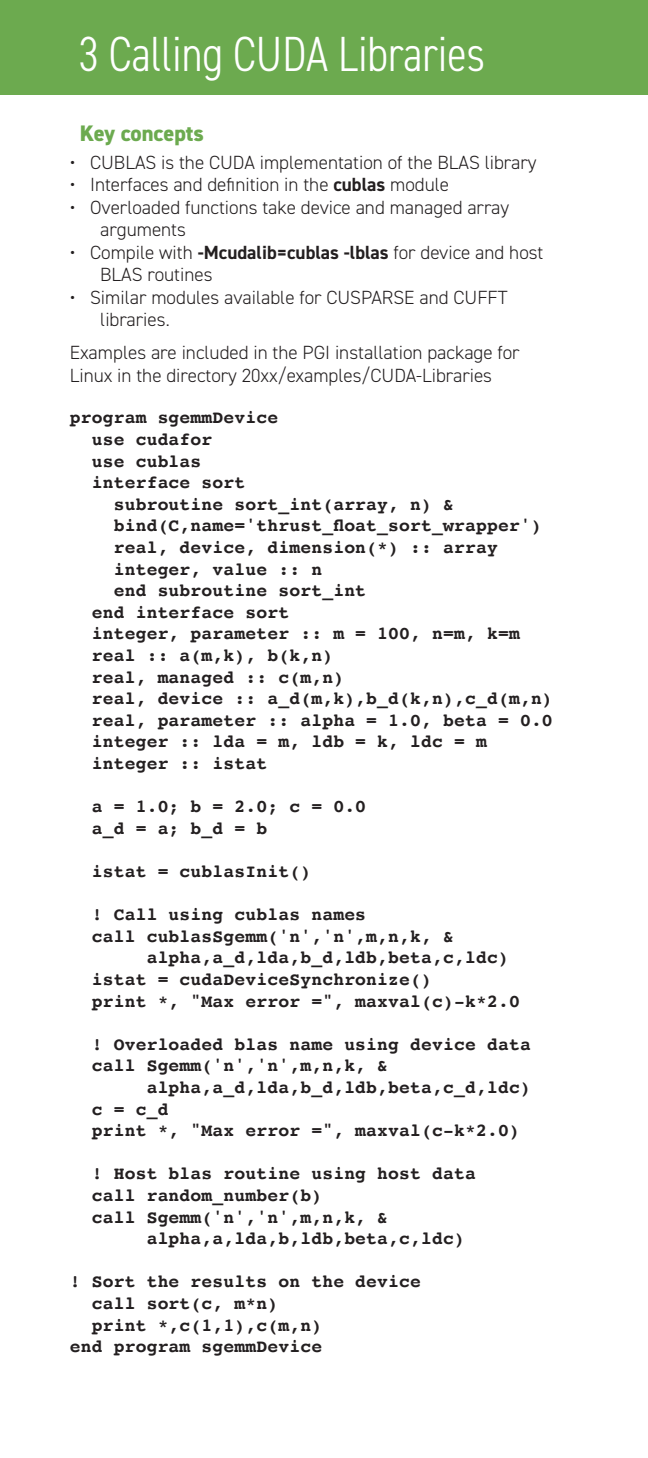
<style>
.page{position:relative;width:648px;height:1458px;background:#fff}
.page>*{position:absolute;margin:0;border:0;box-sizing:border-box;transform-origin:0 0}
.Titles{font:300 condensed 49.5px "DIN2014";color:#fff}
.Clauses{font:800 22.5px "DIN2014";color:#6caa4f}
.Bullet_List{font:300 19.12px/22.5px "DIN2014";color:#231f20}
.Titles-2{font:700 18px "Courier";letter-spacing:.01em;color:#231f20}
.Example_listing{font:700 18px "Courier";letter-spacing:.01em;color:#231f20}
.s1{font-weight:700}
</style>
<div class="page">
<div style="left:0;top:0;width:648px;height:95px;background:#6caa4f"></div>
<p class="Titles" style="left:79px;top:23px;width:407px">3 Calling CUDA Libraries</p>
<p class="Clauses" style="left:80px;top:119px;width:126px">Key concepts</p>
<p class="Bullet_List" style="left:70px;top:151px;width:468px">• CUBLAS is the CUDA implementation of the BLAS library</p>
<p class="Bullet_List" style="left:70px;top:174px;width:381px">• Interfaces and definition in the <span class="s1">cublas</span> module</p>
<p class="Bullet_List" style="left:100px;top:196px;width:410px;text-indent:-30px">• Overloaded functions take device and managed array arguments</p>
<p class="Bullet_List" style="left:100px;top:241px;width:445px;text-indent:-30px">• Compile with <span class="s1">-Mcudalib=cublas -lblas</span> for device and host<br>BLAS routines</p>
<p class="Bullet_List" style="left:100px;top:286px;width:409px;text-indent:-30px">• Similar modules available for CUSPARSE and CUFFT libraries.</p>
<p class="Bullet_List" style="left:70px;top:341px;width:451px">Examples are included in the PGI installation package for<br>Linux in the directory 20xx/examples/CUDA-Libraries</p>
<p class="Example_listing" style="left:70px;top:403px;width:210px">program sgemmDevice</p>
<p class="Titles-2" style="left:92px;top:425px;width:122px">use cudafor</p>
<p class="Titles-2" style="left:92px;top:447px;width:111px">use cublas</p>
<p class="Titles-2" style="left:92px;top:468px;width:155px">interface sort</p>
<p class="Titles-2" style="left:114px;top:490px;width:342px">subroutine sort_int(array, n) &amp;</p>
<p class="Titles-2" style="left:114px;top:511px;width:430px">bind(C,name='thrust_float_sort_wrapper')</p>
<p class="Titles-2" style="left:114px;top:533px;width:386px">real, device, dimension(*) :: array</p>
<p class="Titles-2" style="left:114px;top:555px;width:210px">integer, value :: n</p>
<p class="Titles-2" style="left:114px;top:576px;width:254px">end subroutine sort_int</p>
<p class="Titles-2" style="left:92px;top:598px;width:199px">end interface sort</p>
<p class="Titles-2" style="left:92px;top:619px;width:430px">integer, parameter :: m = 100, n=m, k=m</p>
<p class="Titles-2" style="left:92px;top:641px;width:243px">real :: a(m,k), b(k,n)</p>
<p class="Titles-2" style="left:92px;top:663px;width:254px">real, managed :: c(m,n)</p>
<p class="Titles-2" style="left:92px;top:684px;width:462px">real, device :: a_d(m,k),b_d(k,n),c_d(m,n)</p>
<p class="Titles-2" style="left:92px;top:706px;width:462px">real, parameter :: alpha = 1.0, beta = 0.0</p>
<p class="Titles-2" style="left:92px;top:727px;width:397px">integer :: lda = m, ldb = k, ldc = m</p>
<p class="Titles-2" style="left:92px;top:749px;width:177px">integer :: istat</p>
<p class="Titles-2" style="left:92px;top:792px;width:276px">a = 1.0; b = 2.0; c = 0.0</p>
<p class="Titles-2" style="left:92px;top:814px;width:177px">a_d = a; b_d = b</p>
<p class="Titles-2" style="left:92px;top:857px;width:221px">istat = cublasInit()</p>
<p class="Titles-2" style="left:92px;top:900px;width:276px">! Call using cublas names</p>
<p class="Titles-2" style="left:92px;top:922px;width:364px">call cublasSgemm('n','n',m,n,k, &amp;</p>
<p class="Titles-2" style="left:147px;top:943px;width:364px">alpha,a_d,lda,b_d,ldb,beta,c,ldc)</p>
<p class="Titles-2" style="left:92px;top:965px;width:342px">istat = cudaDeviceSynchronize()</p>
<p class="Titles-2" style="left:92px;top:987px;width:430px">print *, "Max error =", maxval(c)-k*2.0</p>
<p class="Titles-2" style="left:92px;top:1030px;width:441px">! Overloaded blas name using device data</p>
<p class="Titles-2" style="left:92px;top:1051px;width:298px">call Sgemm('n','n',m,n,k, &amp;</p>
<p class="Titles-2" style="left:147px;top:1073px;width:386px">alpha,a_d,lda,b_d,ldb,beta,c_d,ldc)</p>
<p class="Titles-2" style="left:92px;top:1095px;width:78px">c = c_d</p>
<p class="Titles-2" style="left:92px;top:1116px;width:430px">print *, "Max error =", maxval(c-k*2.0)</p>
<p class="Titles-2" style="left:92px;top:1159px;width:386px">! Host blas routine using host data</p>
<p class="Titles-2" style="left:92px;top:1181px;width:232px">call random_number(b)</p>
<p class="Titles-2" style="left:92px;top:1203px;width:298px">call Sgemm('n','n',m,n,k, &amp;</p>
<p class="Titles-2" style="left:147px;top:1224px;width:320px">alpha,a,lda,b,ldb,beta,c,ldc)</p>
<p class="Titles-2" style="left:70px;top:1267px;width:353px">! Sort the results on the device</p>
<p class="Titles-2" style="left:92px;top:1289px;width:188px">call sort(c, m*n)</p>
<p class="Titles-2" style="left:92px;top:1311px;width:232px">print *,c(1,1),c(m,n)</p>
<p class="Titles-2" style="left:70px;top:1332px;width:254px">end program sgemmDevice</p>
</div>
